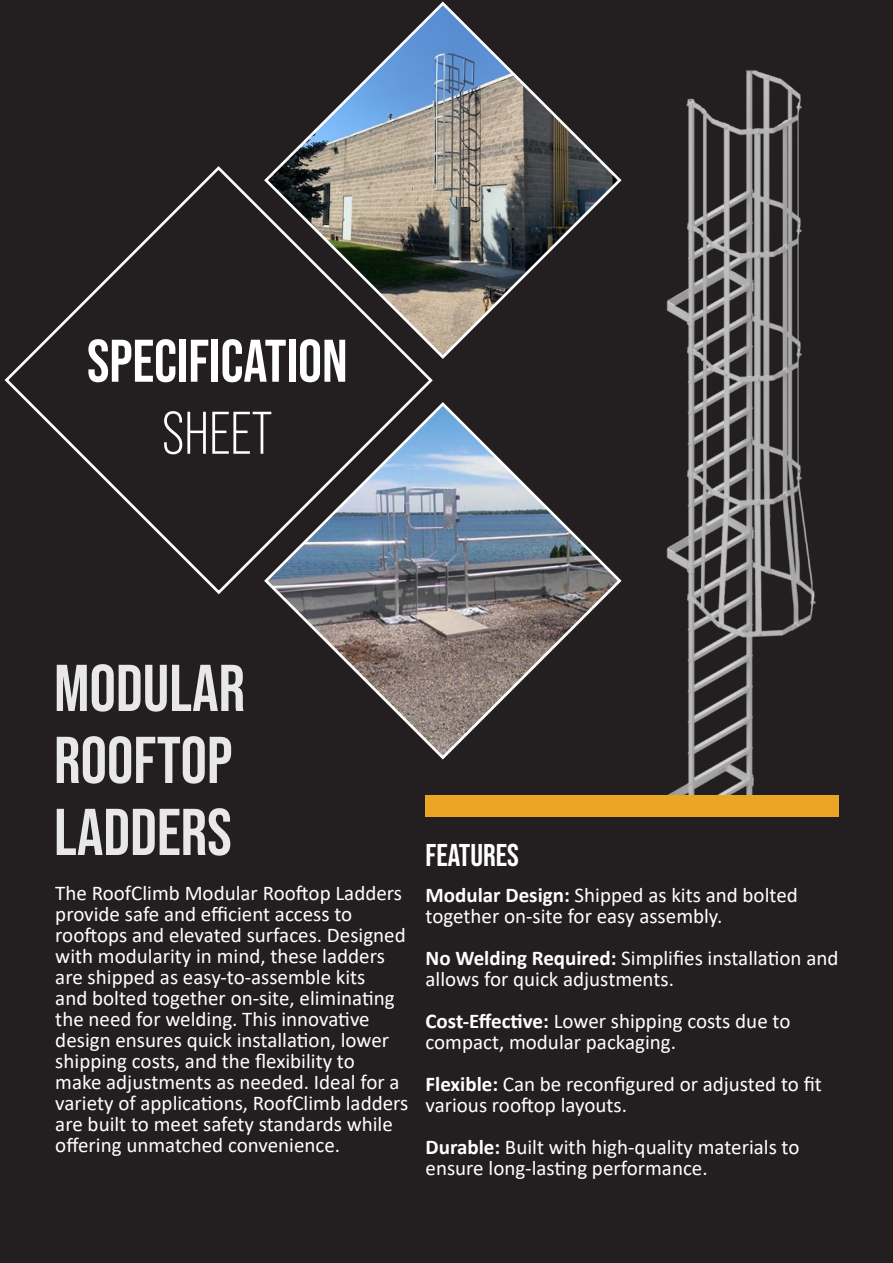
<style>
.page{position:relative;width:893px;height:1263px;background:#231f20}
.page>*{position:absolute;margin:0;border:0;box-sizing:border-box;transform-origin:0 0}
.t1{font:700 66px/72px "Bebas Neue Pro";color:#fff}
.t2{font:700 60px "Bebas Neue Pro";color:#fff}
.t3{font:60px "Bebas Neue Pro";color:#fff}
.t4{font:700 31.5px "Bebas Neue Pro";color:#fff}
.t5{font:21px/21px "Calibri";color:#fff}
.s1{font-weight:700}
</style>
<div class="page">
<img style="left:425px;top:70px;width:391px;height:733px">
<svg style="left:280px;top:1px;width:343px;height:360px"></svg>
<svg style="left:4px;top:164px;width:431px;height:431px"></svg>
<svg style="left:262px;top:400px;width:361px;height:361px"></svg>
<div style="left:426px;top:795px;width:413px;height:21px;background:#e9a523"></div>
<p class="t2" style="left:87px;top:327px;width:262px">SPECIFICATION</p>
<p class="t3" style="left:162px;top:400px;width:112px">SHEET</p>
<h1 class="t1" style="left:54px;top:651px;width:193px">MODULAR<br>ROOFTOP<br>LADDERS</h1>
<p class="t5" style="left:55px;top:882px;width:355px">The RoofClimb Modular Rooftop Ladders provide safe and efficient access to rooftops and elevated surfaces. Designed with modularity in mind, these ladders are shipped as easy-to-assemble kits<br>and bolted together on-site, eliminating the need for welding. This innovative design ensures quick installation, lower shipping costs, and the flexibility to<br>make adjustments as needed. Ideal for a variety of applications, RoofClimb ladders are built to meet safety standards while offering unmatched convenience.</p>
<p class="t4" style="left:426px;top:836px;width:95px">FEATURES</p>
<p class="t5" style="left:426px;top:884px;width:374px"><span class="s1">Modular Design:</span> Shipped as kits and bolted together on-site for easy assembly.</p>
<p class="t5" style="left:426px;top:947px;width:414px"><span class="s1">No Welding Required:</span> Simplifies installation and allows for quick adjustments.</p>
<p class="t5" style="left:426px;top:1010px;width:366px"><span class="s1">Cost-Effective:</span> Lower shipping costs due to compact, modular packaging.</p>
<p class="t5" style="left:426px;top:1073px;width:398px"><span class="s1">Flexible:</span> Can be reconfigured or adjusted to fit various rooftop layouts.</p>
<p class="t5" style="left:426px;top:1136px;width:375px"><span class="s1">Durable:</span> Built with high-quality materials to ensure long-lasting performance.</p>
</div>
